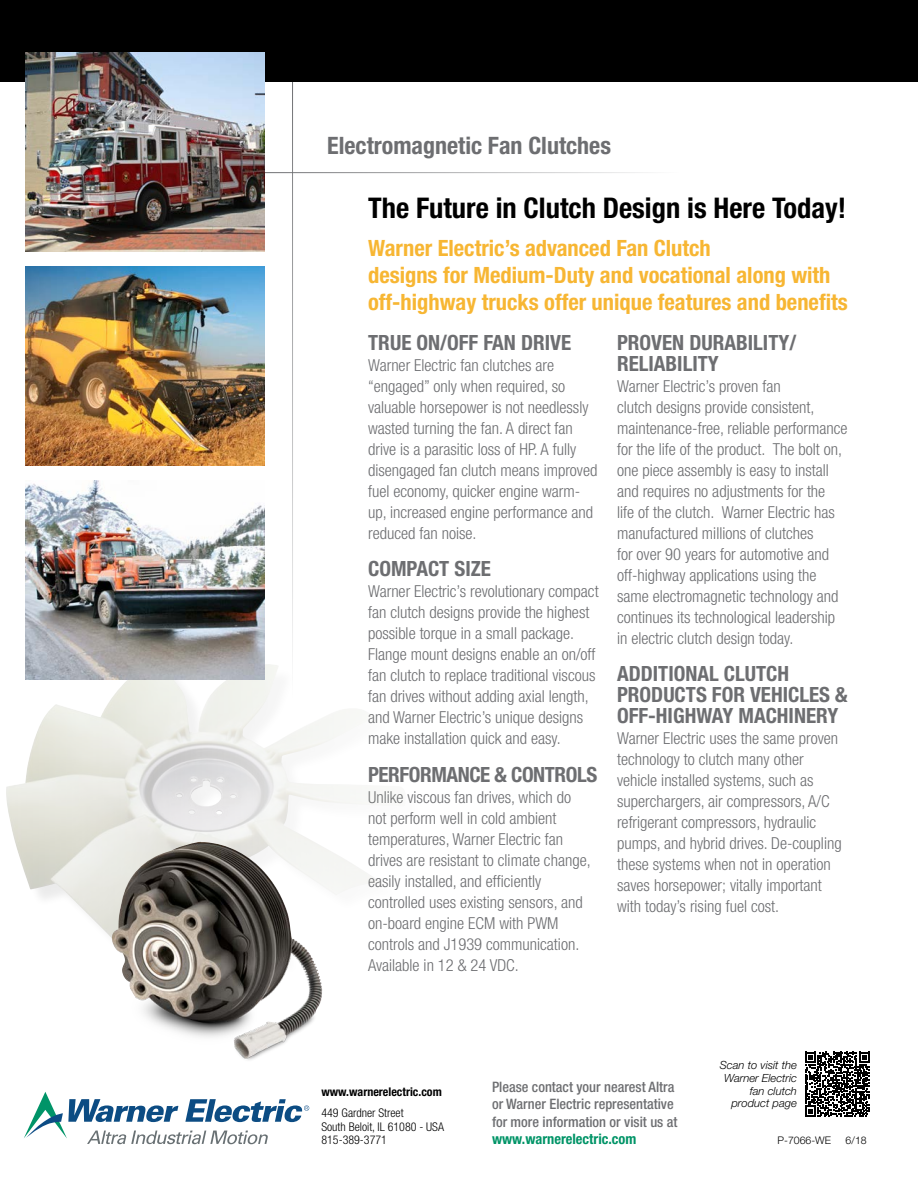
<style>
.page{position:relative;width:918px;height:1188px;background:#fff}
.page>*{position:absolute;margin:0;border:0;box-sizing:border-box;transform-origin:0 0}
.t1{font:700 condensed 28.5px "Helvetica Neue LT Std";color:#000}
.t2{font:700 condensed 24px "Helvetica Neue LT Std";color:#6d6e71}
.t3{font:700 condensed 22.5px/27px "Helvetica Neue LT Std";color:#f7b633}
.t4{font:700 condensed 21px/21px "Helvetica Neue LT Std";color:#6d6e71}
.t5{font:700 condensed 21px "Helvetica Neue LT Std";letter-spacing:-.02em;color:#6d6e71}
.t6{font:300 condensed 16.5px/21px "Helvetica Neue LT Std";color:#6d6e71}
.t7{font:500 condensed 14.4px/17.4px "Helvetica Neue LT Std";color:#6d6e71}
.t8{font:300 condensed 12px "Helvetica Neue LT Std";color:#000}
.t9{font:700 condensed 12px "Helvetica Neue LT Std";color:#000}
.t10{font:italic 300 11.25px/12.8px "Helvetica Neue LT Std";color:#000;text-align:right}
.t11{font:300 10.5px "Helvetica Neue LT Std";color:#000}
.s1{font-weight:700;color:#009467}
</style>
<div class="page">
<hr style="left:292px;top:0;width:1px;height:705px;background:#6d6e71">
<div style="left:0;top:0;width:918px;height:82px;background:#000"></div>
<hr style="left:263px;top:172px;width:421px;height:1px;background:#6d6e71">
<img style="left:26px;top:267px;width:238px;height:199px">
<img style="left:26px;top:53px;width:238px;height:199px">
<img style="left:6px;top:661px;width:367px;height:276px">
<img style="left:111px;top:842px;width:213px;height:218px">
<svg style="left:24px;top:1092px;width:285px;height:52px"></svg>
<svg style="left:805px;top:1052px;width:65px;height:65px"></svg>
<img style="left:26px;top:481px;width:238px;height:199px">
<p class="t2" style="left:327px;top:131px;width:285px">Electromagnetic Fan Clutches</p>
<p class="t1" style="left:368px;top:191px;width:480px">The Future in Clutch Design is Here Today!</p>
<p class="t3" style="left:368px;top:234px;width:344px">Warner Electric’s advanced Fan Clutch</p>
<p class="t3" style="left:368px;top:261px;width:481px">designs for Medium-Duty and vocational along with off-highway trucks offer unique features and benefits</p>
<p class="t4" style="left:368px;top:332px;width:205px">TRUE ON/OFF FAN DRIVE</p>
<p class="t6" style="left:368px;top:354px;width:231px">Warner Electric fan clutches are “engaged” only when required, so valuable horsepower is not needlessly wasted turning the fan. A direct fan drive is a parasitic loss of HP. A fully disengaged fan clutch means improved fuel economy, quicker engine warm&shy;up, increased engine performance and reduced fan noise.</p>
<p class="t4" style="left:368px;top:558px;width:124px">COMPACT SIZE</p>
<p class="t6" style="left:368px;top:581px;width:232px">Warner Electric’s revolutionary compact fan clutch designs provide the highest possible torque in a small package.<br>Flange mount designs enable an on/off fan clutch to replace traditional viscous</p>
<p class="t6" style="left:368px;top:686px;width:222px">fan drives without adding axial length, and Warner Electric’s unique designs make installation quick and easy.</p>
<p class="t5" style="left:368px;top:762px;width:231px">PERFORMANCE &amp; CONTROLS</p>
<p class="t6" style="left:368px;top:786px;width:224px">Unlike viscous fan drives, which do not perform well in cold ambient temperatures, Warner Electric fan drives are resistant to climate change, easily installed, and efficiently controlled uses existing sensors, and on-board engine ECM with PWM controls and J1939 communication.<br>Available in 12 &amp; 24 VDC.</p>
<p class="t4" style="left:617px;top:332px;width:181px">PROVEN DURABILITY/<br>RELIABILITY</p>
<p class="t6" style="left:617px;top:375px;width:232px">Warner Electric’s proven fan<br>clutch designs provide consistent, maintenance-free, reliable performance for the life of the product. The bolt on, one piece assembly is easy to install and requires no adjustments for the<br>life of the clutch. Warner Electric has manufactured millions of clutches<br>for over 90 years for automotive and off-highway applications using the same electromagnetic technology and continues its technological leadership in electric clutch design today.</p>
<p class="t4" style="left:617px;top:663px;width:232px">ADDITIONAL CLUTCH<br>PRODUCTS FOR VEHICLES &amp;<br>OFF-HIGHWAY MACHINERY</p>
<p class="t6" style="left:617px;top:728px;width:226px">Warner Electric uses the same proven technology to clutch many other vehicle installed systems, such as superchargers, air compressors, A/C refrigerant compressors, hydraulic pumps, and hybrid drives. De-coupling these systems when not in operation saves horsepower; vitally important with today’s rising fuel cost.</p>
<p class="t9" style="left:321px;top:1084px;width:122px">www.warnerelectric.com</p>
<p class="t8" style="left:321px;top:1106px;width:84px">449 Gardner Street</p>
<p class="t8" style="left:321px;top:1120px;width:124px">South Beloit, IL 61080 - USA</p>
<p class="t8" style="left:321px;top:1133px;width:67px">815-389-3771</p>
<p class="t7" style="left:492px;top:1078px;width:187px">Please contact your nearest Altra or Warner Electric representative for more information or visit us at <span class="s1">www.warnerelectric.com</span></p>
<p class="t10" style="left:720px;top:1059px;width:79px">Scan to visit the<br>Warner Electric fan clutch product page</p>
<p class="t11" style="left:778px;top:1134px;width:55px">P-7066-WE</p>
<p class="t11" style="left:846px;top:1134px;width:23px">6/18</p>
</div>
